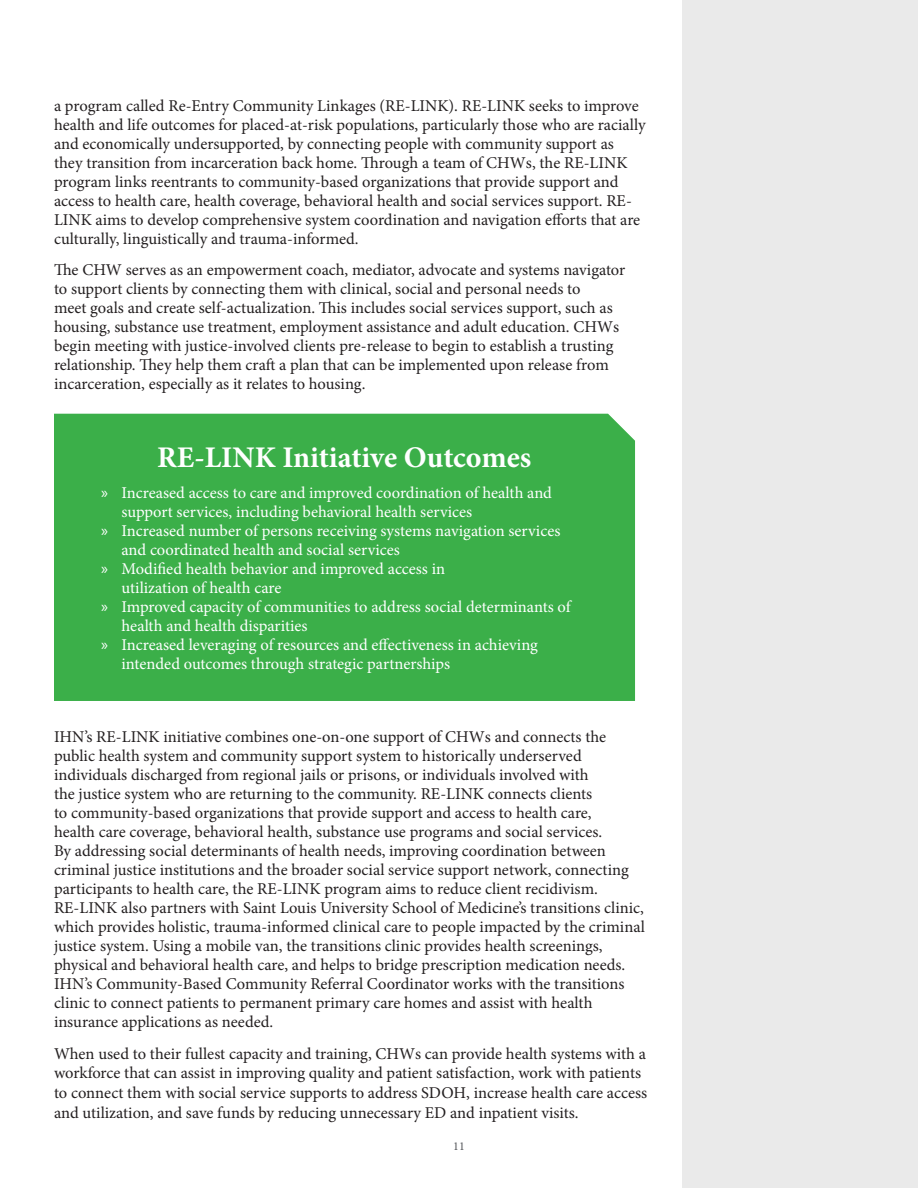
<style>
.page{position:relative;width:918px;height:1188px;background:#fff}
.page>*{position:absolute;margin:0;border:0;box-sizing:border-box;transform-origin:0 0}
.t1{font:700 30px "Minion Pro";color:#fff}
.t2{font:16.5px/19px "Minion Pro";color:#231f20}
.t3{font:16.5px "Minion Pro";color:#fff}
.t4{font:12px "Minion Pro";color:#54565a}
.s1{font-family:"Myriad Pro"}
</style>
<div class="page">
<div style="left:683px;top:0;width:235px;height:1188px;background:#eaeaea"></div>
<div style="left:54px;top:414px;width:581px;height:287px;background:#3baf49"></div>
<p class="t2" style="left:54px;top:96px;width:593px">a program called Re-Entry Community Linkages (RE-LINK). RE-LINK seeks to improve health and life outcomes for placed-at-risk populations, particularly those who are racially and economically undersupported, by connecting people with community support as they transition from incarceration back home. Through a team of CHWs, the RE-LINK program links reentrants to community-based organizations that provide support and access to health care, health coverage, behavioral health and social services support. RE-LINK aims to develop comprehensive system coordination and navigation efforts that are culturally, linguistically and trauma-informed.</p>
<p class="t2" style="left:54px;top:260px;width:573px">The CHW serves as an empowerment coach, mediator, advocate and systems navigator to support clients by connecting them with clinical, social and personal needs to<br>meet goals and create self-actualization. This includes social services support, such as housing, substance use treatment, employment assistance and adult education. CHWs begin meeting with justice-involved clients pre-release to begin to establish a trusting relationship. They help them craft a plan that can be implemented upon release from incarceration, especially as it relates to housing.</p>
<h1 class="t1" style="left:157px;top:437px;width:376px">RE-LINK Initiative Outcomes</h1>
<p class="t3" style="left:101px;top:482px;width:452px"><span class="s1">»</span> Increased access to care and improved coordination of health and</p>
<p class="t3" style="left:121px;top:501px;width:352px">support services, including behavioral health services</p>
<p class="t3" style="left:101px;top:520px;width:461px"><span class="s1">»</span> Increased number of persons receiving systems navigation services</p>
<p class="t3" style="left:121px;top:539px;width:280px">and coordinated health and social services</p>
<p class="t3" style="left:101px;top:558px;width:345px"><span class="s1">»</span> Modified health behavior and improved access in</p>
<p class="t3" style="left:121px;top:577px;width:161px">utilization of health care</p>
<p class="t3" style="left:101px;top:596px;width:471px"><span class="s1">»</span> Improved capacity of communities to address social determinants of</p>
<p class="t3" style="left:121px;top:615px;width:188px">health and health disparities</p>
<p class="t3" style="left:101px;top:634px;width:438px"><span class="s1">»</span> Increased leveraging of resources and effectiveness in achieving</p>
<p class="t3" style="left:121px;top:653px;width:330px">intended outcomes through strategic partnerships</p>
<p class="t2" style="left:54px;top:727px;width:592px">IHN’s RE-LINK initiative combines one-on-one support of CHWs and connects the public health system and community support system to historically underserved individuals discharged from regional jails or prisons, or individuals involved with<br>the justice system who are returning to the community. RE-LINK connects clients<br>to community-based organizations that provide support and access to health care,<br>health care coverage, behavioral health, substance use programs and social services.<br>By addressing social determinants of health needs, improving coordination between criminal justice institutions and the broader social service support network, connecting participants to health care, the RE-LINK program aims to reduce client recidivism.<br>RE-LINK also partners with Saint Louis University School of Medicine’s transitions clinic, which provides holistic, trauma-informed clinical care to people impacted by the criminal justice system. Using a mobile van, the transitions clinic provides health screenings, physical and behavioral health care, and helps to bridge prescription medication needs.<br>IHN’s Community-Based Community Referral Coordinator works with the transitions clinic to connect patients to permanent primary care homes and assist with health insurance applications as needed.</p>
<p class="t2" style="left:54px;top:1043px;width:595px;line-height:19.8px">When used to their fullest capacity and training, CHWs can provide health systems with a workforce that can assist in improving quality and patient satisfaction, work with patients to connect them with social service supports to address SDOH, increase health care access and utilization, and save funds by reducing unnecessary ED and inpatient visits.</p>
<p class="t4" style="left:453px;top:1138px;width:13px">11</p>
</div>
